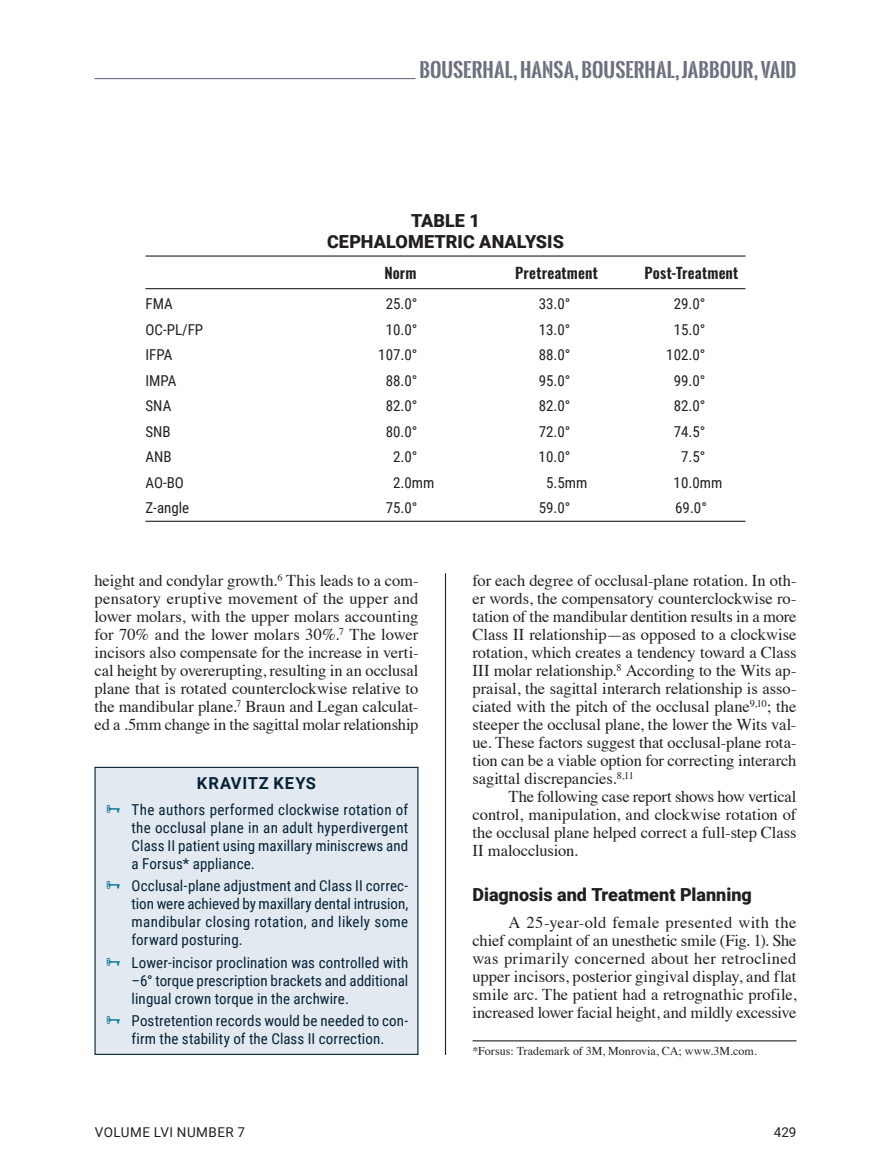
<style>
.page{position:relative;width:891px;height:1175px;background:#fff}
.page>*{position:absolute;margin:0;border:0;box-sizing:border-box;transform-origin:0 0}
.t1{font:700 19.5px "Oswald Stencil";letter-spacing:.005em;color:#6b707e}
.t2{font:900 18px/21px "Roboto";color:#231f20;text-align:center}
.t3{font:16.5px/18px "Times";letter-spacing:-.005em;color:#231f20;text-align:justify}
.t4{font:700 16.5px "Roboto";letter-spacing:.05em;color:#062136}
.t5{font:15px/18px "Roboto Condensed";letter-spacing:.01em;color:#062136;text-align:justify}
.t6{font:15px "Roboto Condensed";color:#231f20}
.t7{font:600 15px "Oswald";letter-spacing:.01em;color:#231f20}
.t8{font:13.5px "Roboto";letter-spacing:.035em;color:#231f20}
.t9{font:12px "Times";letter-spacing:.005em;color:#231f20}
</style>
<div class="page">
<hr style="left:94px;top:78px;width:322px;height:1px;background:#6b707e">
<hr style="left:146px;top:255px;width:600px;height:1px;background:#231f20">
<hr style="left:146px;top:288px;width:600px;height:1px;background:#231f20">
<hr style="left:146px;top:520px;width:600px;height:2px;background:#231f20">
<div style="left:95px;top:767px;width:323px;height:287px;background:#e2e9f0"></div>
<hr style="left:472px;top:1040px;width:324px;height:1px;background:#231f20">
<hr style="left:445px;top:573px;width:1px;height:481px;background:#231f20">
<p class="t1" style="left:419px;top:55px;width:379px">BOUSERHAL, HANSA, BOUSERHAL, JABBOUR, VAID</p>
<p class="t2" style="left:327px;top:209px;width:238px">TABLE 1<br>CEPHALOMETRIC ANALYSIS</p>
<p class="t7" style="left:384px;top:262px;width:34px">Norm</p>
<p class="t7" style="left:515px;top:262px;width:84px">Pretreatment</p>
<p class="t7" style="left:645px;top:262px;width:95px">Post-Treatment</p>
<p class="t6" style="left:145px;top:293px;width:29px">FMA</p>
<p class="t6" style="left:386px;top:293px;width:33px">25.0°</p>
<p class="t6" style="left:539px;top:293px;width:33px">33.0°</p>
<p class="t6" style="left:674px;top:293px;width:33px">29.0°</p>
<p class="t6" style="left:145px;top:319px;width:59px">OC-PL/FP</p>
<p class="t6" style="left:386px;top:319px;width:33px">10.0°</p>
<p class="t6" style="left:539px;top:319px;width:33px">13.0°</p>
<p class="t6" style="left:674px;top:319px;width:33px">15.0°</p>
<p class="t6" style="left:145px;top:344px;width:28px">IFPA</p>
<p class="t6" style="left:378px;top:344px;width:41px">107.0°</p>
<p class="t6" style="left:539px;top:344px;width:33px">88.0°</p>
<p class="t6" style="left:666px;top:344px;width:41px">102.0°</p>
<p class="t6" style="left:145px;top:370px;width:33px">IMPA</p>
<p class="t6" style="left:386px;top:370px;width:33px">88.0°</p>
<p class="t6" style="left:539px;top:370px;width:33px">95.0°</p>
<p class="t6" style="left:674px;top:370px;width:33px">99.0°</p>
<p class="t6" style="left:145px;top:395px;width:27px">SNA</p>
<p class="t6" style="left:386px;top:395px;width:33px">82.0°</p>
<p class="t6" style="left:539px;top:395px;width:33px">82.0°</p>
<p class="t6" style="left:674px;top:395px;width:33px">82.0°</p>
<p class="t6" style="left:145px;top:421px;width:27px">SNB</p>
<p class="t6" style="left:386px;top:421px;width:33px">80.0°</p>
<p class="t6" style="left:539px;top:421px;width:33px">72.0°</p>
<p class="t6" style="left:674px;top:421px;width:33px">74.5°</p>
<p class="t6" style="left:145px;top:446px;width:28px">ANB</p>
<p class="t6" style="left:393px;top:446px;width:26px">2.0°</p>
<p class="t6" style="left:539px;top:446px;width:33px">10.0°</p>
<p class="t6" style="left:681px;top:446px;width:26px">7.5°</p>
<p class="t6" style="left:145px;top:472px;width:40px">AO-BO</p>
<p class="t6" style="left:393px;top:472px;width:43px">2.0mm</p>
<p class="t6" style="left:546px;top:472px;width:43px">5.5mm</p>
<p class="t6" style="left:674px;top:472px;width:50px">10.0mm</p>
<p class="t6" style="left:145px;top:497px;width:45px">Z-angle</p>
<p class="t6" style="left:386px;top:497px;width:33px">75.0°</p>
<p class="t6" style="left:539px;top:497px;width:33px">59.0°</p>
<p class="t6" style="left:675px;top:497px;width:33px">69.0°</p>
<p class="t3" style="left:94px;top:569px;width:326px">height and condylar growth.<sup>6</sup> This leads to a com&shy;pensatory eruptive movement of the upper and lower molars, with the upper molars accounting for 70% and the lower molars 30%.<sup>7</sup> The lower incisors also compensate for the increase in verti&shy;cal height by overerupting, resulting in an occlusal plane that is rotated counterclockwise relative to the mandibular plane.<sup>7</sup> Braun and Legan calculat&shy;ed a .5mm change in the sagittal molar relationship</p>
<p class="t4" style="left:197px;top:772px;width:121px">KRAVITZ KEYS</p>
<p class="t5" style="left:132px;top:800px;width:278px">The authors performed clockwise rotation of the occlusal plane in an adult hyperdivergent Class II patient using maxillary miniscrews and a Forsus* appliance.</p>
<p class="t5" style="left:132px;top:876px;width:278px">Occlusal-plane adjustment and Class II correc&shy;tion were achieved by maxillary dental intrusion, mandibular closing rotation, and likely some forward posturing.</p>
<p class="t5" style="left:132px;top:953px;width:278px">Lower-incisor proclination was controlled with –6° torque prescription brackets and additional lingual crown torque in the archwire.</p>
<p class="t5" style="left:132px;top:1011px;width:278px">Postretention records would be needed to con&shy;firm the stability of the Class II correction.</p>
<p class="t3" style="left:472px;top:569px;width:326px">for each degree of occlusal-plane rotation. In oth&shy;er words, the compensatory counterclockwise ro&shy;tation of the mandibular dentition results in a more Class II relationship—as opposed to a clockwise rotation, which creates a tendency toward a Class III molar relationship.<sup>8</sup> According to the Wits ap&shy;praisal, the sagittal interarch relationship is asso&shy;ciated with the pitch of the occlusal plane<sup>9,10</sup>; the steeper the occlusal plane, the lower the Wits val&shy;ue. These factors suggest that occlusal-plane rota&shy;tion can be a viable option for correcting interarch sagittal discrepancies.<sup>8,11</sup></p>
<p class="t3" style="left:472px;top:785px;width:325px;text-indent:36px">The following case report shows how vertical control, manipulation, and clockwise rotation of the occlusal plane helped correct a full-step Class II malocclusion.</p>
<p class="t2" style="left:472px;top:883px;width:281px">Diagnosis and Treatment Planning</p>
<p class="t3" style="left:472px;top:911px;width:326px;text-indent:36px">A 25-year-old female presented with the chief complaint of an unesthetic smile (Fig. 1). She was primarily concerned about her retroclined upper incisors, posterior gingival display, and flat smile arc. The patient had a retrognathic profile, increased lower facial height, and mildly excessive</p>
<p class="t9" style="left:472px;top:1039px;width:286px">*Forsus: Trademark of 3M, Monrovia, CA; www.3M.com.</p>
<p class="t8" style="left:95px;top:1123px;width:152px">VOLUME LVI NUMBER 7</p>
<p class="t8" style="left:774px;top:1123px;width:24px">429</p>
</div>
